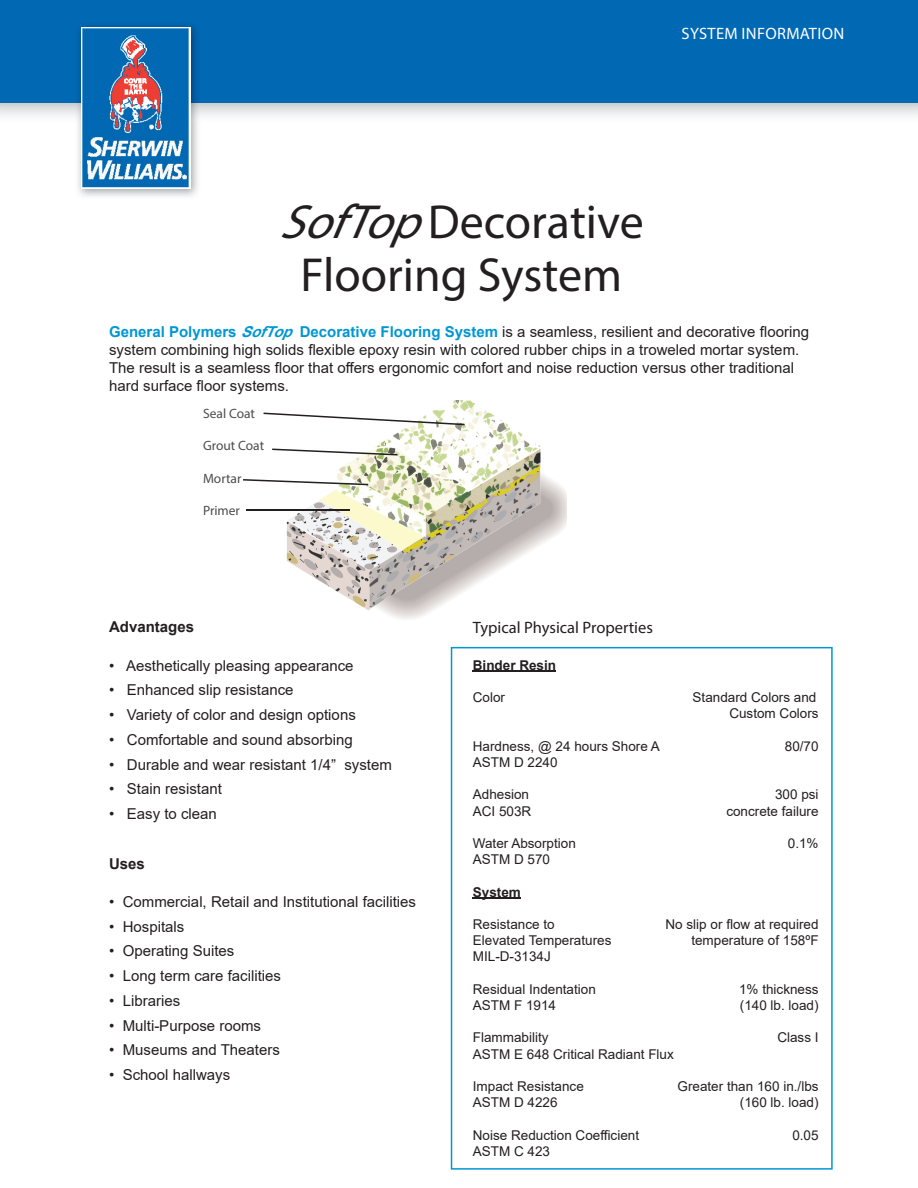
<style>
.page{position:relative;width:918px;height:1188px;background:#fff}
.page>*{position:absolute;margin:0;border:0;box-sizing:border-box;transform-origin:0 0}
.t1{font:48px/52.5px "Myriad Pro";color:#231f20;text-align:center}
.t2{font:16.5px "Myriad Pro";color:#231f20}
.t3{font:16.5px "Myriad Pro";letter-spacing:.02em;color:#fff}
.t4{font:15px/18px "Arial";color:#231f20}
.t5{font:700 15px "Arial";color:#231f20}
.t6{font:13.5px/16.2px "Arial";color:#231f20;text-align:right}
.t7{font:13.5px "Myriad Pro";color:#4b4c4d}
.t8{font:700 13.5px "Arial";color:#231f20}
.s1{font-style:italic}
.s2{font-weight:700;color:#0097d2}
.s3{font-weight:700;font-style:italic;color:#0097d2}
</style>
<div class="page">
<img style="left:0;top:102px;width:918px;height:14px">
<div style="left:0;top:0;width:918px;height:102px;background:#0168b3"></div>
<img style="left:75px;top:25px;width:126px;height:172px">
<img style="left:81px;top:27px;width:109px;height:162px">
<svg style="left:451px;top:647px;width:382px;height:523px"></svg>
<img style="left:286px;top:401px;width:281px;height:218px">
<hr style="left:246px;top:509px;width:104px;height:1px;background:#231f20">
<svg style="left:243px;top:479px;width:125px;height:6px"></svg>
<svg style="left:264px;top:413px;width:201px;height:12px"></svg>
<svg style="left:272px;top:449px;width:125px;height:7px"></svg>
<p class="t3" style="left:682px;top:27px;width:164px">SYSTEM INFORMATION</p>
<h1 class="t1" style="left:279px;top:201px;width:366px"><span class="s1">SofTop</span>Decorative<br>Flooring System</h1>
<p class="t4" style="left:109px;top:323px;width:701px"><span class="s2">General Polymers</span> <span class="s3">SofTop</span> <span class="s2">Decorative Flooring System</span> is a seamless, resilient and decorative flooring system combining high solids flexible epoxy resin with colored rubber chips in a troweled mortar system.<br>The result is a seamless floor that offers ergonomic comfort and noise reduction versus other traditional hard surface floor systems.</p>
<p class="t7" style="left:203px;top:408px;width:54px">Seal Coat</p>
<p class="t7" style="left:203px;top:441px;width:63px">Grout Coat</p>
<p class="t7" style="left:203px;top:473px;width:40px">Mortar</p>
<p class="t7" style="left:203px;top:505px;width:39px">Primer</p>
<p class="t5" style="left:109px;top:619px;width:87px">Advantages</p>
<p class="t4" style="left:109px;top:657px;width:246px">• Aesthetically pleasing appearance</p>
<p class="t4" style="left:109px;top:681px;width:186px">• Enhanced slip resistance</p>
<p class="t4" style="left:109px;top:706px;width:248px">• Variety of color and design options</p>
<p class="t4" style="left:109px;top:731px;width:245px">• Comfortable and sound absorbing</p>
<p class="t4" style="left:109px;top:756px;width:284px">• Durable and wear resistant 1/4” system</p>
<p class="t4" style="left:109px;top:780px;width:114px">• Stain resistant</p>
<p class="t4" style="left:109px;top:805px;width:109px">• Easy to clean</p>
<p class="t5" style="left:109px;top:855px;width:37px">Uses</p>
<p class="t4" style="left:109px;top:893px;width:309px">• Commercial, Retail and Institutional facilities</p>
<p class="t4" style="left:109px;top:918px;width:77px">• Hospitals</p>
<p class="t4" style="left:109px;top:942px;width:127px">• Operating Suites</p>
<p class="t4" style="left:109px;top:967px;width:173px">• Long term care facilities</p>
<p class="t4" style="left:109px;top:992px;width:73px">• Libraries</p>
<p class="t4" style="left:109px;top:1017px;width:153px">• Multi-Purpose rooms</p>
<p class="t4" style="left:109px;top:1041px;width:172px">• Museums and Theaters</p>
<p class="t4" style="left:109px;top:1066px;width:123px">• School hallways</p>
<p class="t2" style="left:473px;top:622px;width:182px">Typical Physical Properties</p>
<p class="t8" style="left:473px;top:658px;width:85px">Binder Resin</p>
<p class="t6" style="left:473px;top:689px;width:34px">Color</p>
<p class="t6" style="left:693px;top:689px;width:128px">Standard Colors and<br>Custom Colors</p>
<p class="t6" style="left:473px;top:738px;width:189px">Hardness, @ 24 hours Shore A</p>
<p class="t6" style="left:785px;top:738px;width:35px">80/70</p>
<p class="t6" style="left:473px;top:754px;width:86px">ASTM D 2240</p>
<p class="t6" style="left:473px;top:787px;width:58px">Adhesion</p>
<p class="t6" style="left:775px;top:787px;width:45px">300 psi</p>
<p class="t6" style="left:473px;top:803px;width:60px">ACI 503R</p>
<p class="t6" style="left:726px;top:803px;width:94px">concrete failure</p>
<p class="t6" style="left:473px;top:835px;width:105px">Water Absorption</p>
<p class="t6" style="left:788px;top:835px;width:32px">0.1%</p>
<p class="t6" style="left:473px;top:851px;width:79px">ASTM D 570</p>
<p class="t8" style="left:473px;top:884px;width:50px">System</p>
<p class="t6" style="left:473px;top:916px;width:83px">Resistance to</p>
<p class="t6" style="left:666px;top:916px;width:155px">No slip or flow at required</p>
<p class="t6" style="left:473px;top:932px;width:140px">Elevated Temperatures</p>
<p class="t6" style="left:691px;top:932px;width:129px">temperature of 158ºF</p>
<p class="t6" style="left:473px;top:949px;width:80px">MIL-D-3134J</p>
<p class="t6" style="left:473px;top:981px;width:125px">Residual Indentation</p>
<p class="t6" style="left:739px;top:981px;width:81px">1% thickness</p>
<p class="t6" style="left:473px;top:997px;width:85px">ASTM F 1914</p>
<p class="t6" style="left:740px;top:997px;width:80px">(140 lb. load)</p>
<p class="t6" style="left:473px;top:1030px;width:77px">Flammability</p>
<p class="t6" style="left:777px;top:1030px;width:43px">Class I</p>
<p class="t6" style="left:473px;top:1046px;width:203px">ASTM E 648 Critical Radiant Flux</p>
<p class="t6" style="left:473px;top:1078px;width:113px">Impact Resistance</p>
<p class="t6" style="left:678px;top:1078px;width:143px">Greater than 160 in./lbs</p>
<p class="t6" style="left:473px;top:1094px;width:86px">ASTM D 4226</p>
<p class="t6" style="left:740px;top:1094px;width:80px">(160 lb. load)</p>
<p class="t6" style="left:473px;top:1127px;width:168px">Noise Reduction Coefficient</p>
<p class="t6" style="left:792px;top:1127px;width:28px">0.05</p>
<p class="t6" style="left:473px;top:1143px;width:79px">ASTM C 423</p>
</div>
